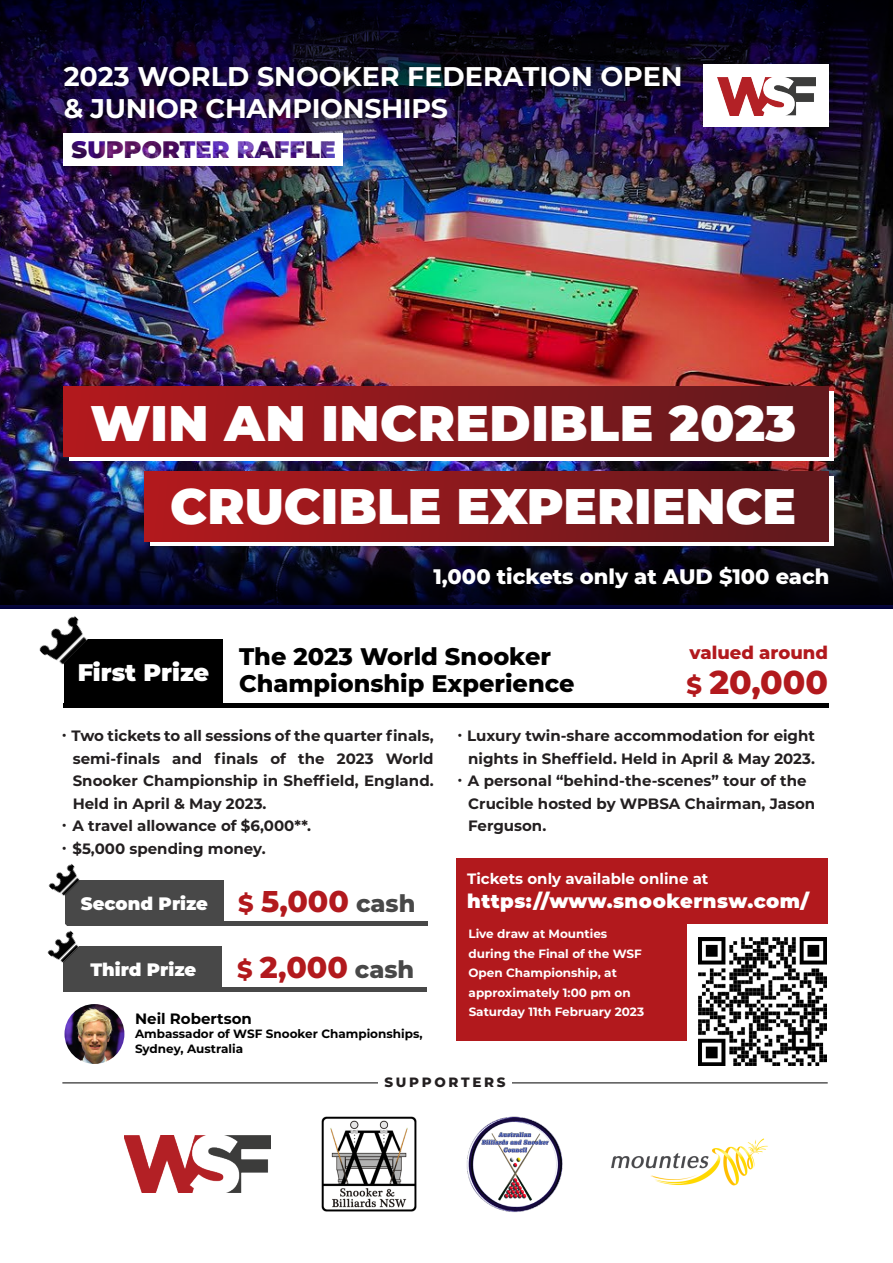
<style>
.page{position:relative;width:893px;height:1263px;background:#fff}
.page>*{position:absolute;margin:0;border:0;box-sizing:border-box;transform-origin:0 0}
.t1{font:900 49.95px/83.2px "Montserrat";color:#fff;text-align:right}
.t2{font:800 33px "Montserrat";color:#b2191d}
.t3{font:800 30px "Montserrat";color:#b2191d}
.t4{font:700 27px/32.8px "Montserrat";letter-spacing:-.005em;color:#fff}
.t5{font:800 24px/27px "Montserrat";color:#000}
.t6{font:900 24px "Montserrat";color:#fff}
.t7{font:900 23.85px "Montserrat";letter-spacing:.005em;color:#26073f}
.t8{font:800 21px "Montserrat";color:#fff}
.t9{font:900 19.5px "Montserrat";letter-spacing:.025em;color:#fff}
.t10{font:900 18px "Montserrat";color:#fff}
.t11{font:800 18px "Montserrat";color:#b2191d}
.t12{font:700 15px "Montserrat";color:#231f20}
.t13{font:700 15px "Montserrat";color:#fff}
.t14{font:700 15px "Montserrat";color:#000}
.t15{font:800 13.5px "Montserrat";letter-spacing:.2em;color:#231f20}
.t16{font:700 12px/19.5px "Montserrat";color:#fff}
.t17{font:700 12px/14.4px "Montserrat";color:#000}
.s1{font-size:24px}
.s2{font-family:"Koz Go Pr 6 N";font-weight:400}
.s3{font-size:24px;color:#484848}
</style>
<div class="page">
<hr style="left:64px;top:703px;width:765px;height:4px;background:#000">
<div style="left:64px;top:640px;width:158px;height:64px;background:#000"></div>
<img style="left:30px;top:608px;width:70px;height:57px">
<img style="left:0;top:220px;width:893px;height:249px">
<img style="left:0;top:469px;width:893px;height:139px">
<img style="left:0;top:0;width:893px;height:220px">
<div style="left:69px;top:391px;width:765px;height:70px;background:linear-gradient(to right,#fff,#fff)"></div>
<div style="left:150px;top:476px;width:684px;height:70px;background:linear-gradient(to right,#fff,#fff)"></div>
<div style="left:64px;top:386px;width:764px;height:70px;background:linear-gradient(to right,#b3191d,#5f191d)"></div>
<div style="left:145px;top:472px;width:684px;height:69px;background:linear-gradient(to right,#b3191d,#5f191d)"></div>
<hr style="left:62px;top:1082px;width:766px;height:1px;background:#000">
<div style="left:378px;top:1074px;width:134px;height:15px;background:#fff"></div>
<img style="left:124px;top:1136px;width:147px;height:56px">
<img style="left:321px;top:1116px;width:96px;height:96px">
<img style="left:466px;top:1116px;width:97px;height:96px">
<img style="left:611px;top:1138px;width:157px;height:48px">
<div style="left:456px;top:858px;width:372px;height:183px;background:#b2191d"></div>
<div style="left:687px;top:924px;width:143px;height:133px;background:#fff"></div>
<img style="left:47px;top:45px;width:661px;height:98px">
<div style="left:704px;top:64px;width:125px;height:62px;background:#fff"></div>
<img style="left:717px;top:77px;width:98px;height:38px">
<div style="left:64px;top:133px;width:279px;height:33px;background:#fff"></div>
<hr style="left:65px;top:922px;width:363px;height:4px;background:#484848">
<div style="left:65px;top:880px;width:158px;height:42px;background:#484848"></div>
<img style="left:48px;top:864px;width:32px;height:32px">
<hr style="left:63px;top:988px;width:364px;height:4px;background:#484848">
<div style="left:63px;top:946px;width:159px;height:42px;background:#484848"></div>
<img style="left:47px;top:924px;width:32px;height:39px">
<img style="left:65px;top:1004px;width:59px;height:60px;border-radius:30px">
<img style="left:699px;top:938px;width:127px;height:127px">
<h3 class="t4" style="left:64px;top:58px;width:620px">2023 WORLD SNOOKER FEDERATION OPEN &amp; JUNIOR CHAMPIONSHIPS</h3>
<h3 class="t7" style="left:72px;top:132px;width:266px">SUPPORTER RAFFLE</h3>
<h1 class="t1" style="left:91px;top:379px;width:707px">WIN AN INCREDIBLE 2023<br>CRUCIBLE EXPERIENCE</h1>
<h3 class="t6" style="left:78px;top:654px;width:133px">First Prize</h3>
<h3 class="t8" style="left:433px;top:561px;width:398px">1,000 tickets only at AUD $100 each</h3>
<h3 class="t5" style="left:239px;top:642px;width:337px">The 2023 World Snooker<br>Championship Experience</h3>
<p class="t11" style="left:690px;top:639px;width:140px">valued around</p>
<h2 class="t2" style="left:686px;top:658px;width:143px"><span class="s1">$</span> 20,000</h2>
<p class="t12" style="left:57px;top:725px;width:378px"><span class="s2">・</span> Two tickets to all sessions of the quarter finals,</p>
<p class="t12" style="left:73px;top:747px;width:362px">semi-finals and finals of the 2023 World</p>
<p class="t12" style="left:73px;top:770px;width:362px">Snooker Championship in Sheffield, England.</p>
<p class="t12" style="left:73px;top:792px;width:195px">Held in April &amp; May 2023.</p>
<p class="t12" style="left:57px;top:815px;width:256px"><span class="s2">・</span> A travel allowance of $6,000**.</p>
<p class="t12" style="left:57px;top:837px;width:210px"><span class="s2">・</span> $5,000 spending money.</p>
<p class="t10" style="left:81px;top:890px;width:129px">Second Prize</p>
<h3 class="t3" style="left:238px;top:879px;width:179px"><span class="s1">$</span> 5,000 <span class="s3">cash</span></h3>
<p class="t10" style="left:90px;top:956px;width:107px">Third Prize</p>
<h3 class="t3" style="left:237px;top:945px;width:179px"><span class="s1">$</span> 2,000 <span class="s3">cash</span></h3>
<p class="t14" style="left:135px;top:1008px;width:118px">Neil Robertson</p>
<p class="t17" style="left:135px;top:1026px;width:289px">Ambassador of WSF Snooker Championships,<br>Sydney, Australia</p>
<p class="t12" style="left:452px;top:725px;width:364px"><span class="s2">・</span> Luxury twin-share accommodation for eight</p>
<p class="t12" style="left:468px;top:747px;width:348px">nights in Sheffield. Held in April &amp; May 2023.</p>
<p class="t12" style="left:452px;top:770px;width:356px"><span class="s2">・</span> A personal “behind-the-scenes” tour of the</p>
<p class="t12" style="left:468px;top:792px;width:349px">Crucible hosted by WPBSA Chairman, Jason</p>
<p class="t12" style="left:468px;top:815px;width:80px">Ferguson.</p>
<p class="t13" style="left:467px;top:868px;width:243px">Tickets only available online at</p>
<h3 class="t9" style="left:467px;top:886px;width:343px">https://www.snookernsw.com/</h3>
<p class="t16" style="left:468px;top:923px;width:177px">Live draw at Mounties during the Final of the WSF<br>Open Championship, at approximately 1:00 pm on<br>Saturday 11th February 2023</p>
<p class="t15" style="left:384px;top:1072px;width:123px">SUPPORTERS</p>
</div>
